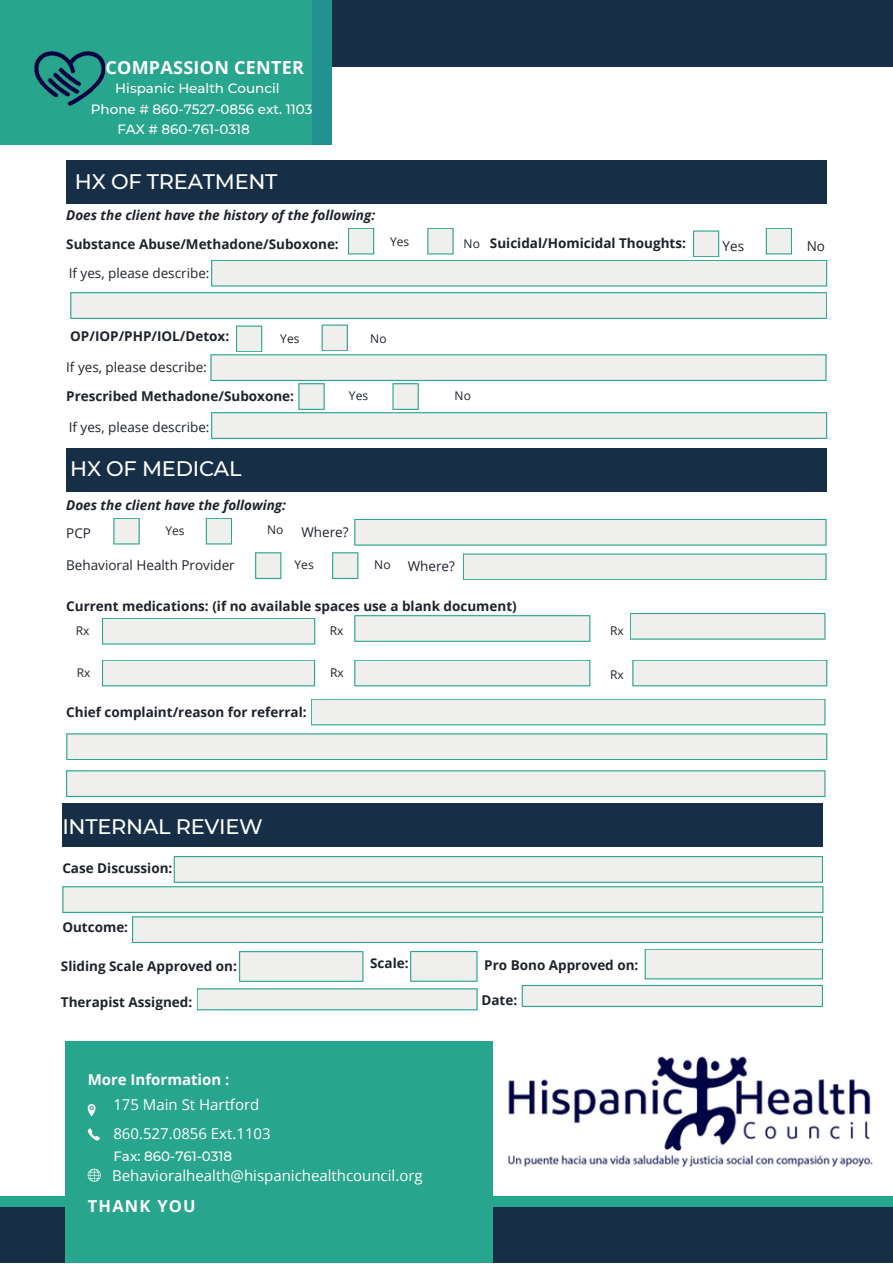
<style>
.page{position:relative;width:893px;height:1264px;background:#fff}
.page>*{position:absolute;margin:0;border:0;box-sizing:border-box;transform-origin:0 0}
.t1{font:500 21px "Montserrat";letter-spacing:-.01em;color:#fff}
.t2{font:700 18px "Open Sans";letter-spacing:.015em;color:#fff}
.t3{font:700 16.5px "Open Sans";letter-spacing:.075em;color:#fff}
.t4{font:15px "Open Sans";color:#fff}
.t5{font:700 15px "Open Sans";color:#fff}
.t6{font:700 13.5px "Open Sans";color:#1e232b}
.t7{font:13.5px "Open Sans";color:#1e232b}
.t8{font:500 13.5px "Montserrat";color:#fff}
.t9{font:italic 700 13.5px "Open Sans";color:#1e232b}
.t10{font:12px "Open Sans";color:#1e232b}
</style>
<div class="page">
<div style="left:332px;top:0;width:560px;height:67px;background:#162f46"></div>
<div style="left:66px;top:160px;width:761px;height:43px;background:#162f46"></div>
<div style="left:66px;top:448px;width:761px;height:43px;background:#162f46"></div>
<div style="left:0;top:0;width:322px;height:144px;background:#28a58d"></div>
<div style="left:312px;top:0;width:20px;height:144px;background:#219291"></div>
<div style="left:0;top:1206px;width:892px;height:56px;background:#162f46"></div>
<div style="left:0;top:1195px;width:892px;height:11px;background:#28a58d"></div>
<div style="left:65px;top:1041px;width:428px;height:221px;background:#28a58d"></div>
<svg style="left:88px;top:1104px;width:7px;height:12px"></svg>
<svg style="left:88px;top:1168px;width:13px;height:13px"></svg>
<svg style="left:88px;top:1128px;width:12px;height:12px"></svg>
<img style="left:34px;top:51px;width:71px;height:55px">
<svg style="left:211px;top:228px;width:616px;height:58px"></svg>
<svg style="left:70px;top:292px;width:757px;height:147px"></svg>
<svg style="left:206px;top:518px;width:26px;height:26px"></svg>
<svg style="left:113px;top:518px;width:27px;height:26px"></svg>
<svg style="left:255px;top:552px;width:26px;height:27px"></svg>
<svg style="left:332px;top:552px;width:26px;height:27px"></svg>
<svg style="left:354px;top:519px;width:472px;height:26px;background:#e2eae7"></svg>
<svg style="left:463px;top:553px;width:363px;height:27px;background:#dfe9e5"></svg>
<svg style="left:102px;top:618px;width:213px;height:26px;background:#e1eae6"></svg>
<svg style="left:102px;top:660px;width:213px;height:26px;background:#e1eae6"></svg>
<svg style="left:354px;top:615px;width:236px;height:27px;background:#dce8e4"></svg>
<svg style="left:354px;top:660px;width:236px;height:26px;background:#e2eae6"></svg>
<svg style="left:630px;top:613px;width:195px;height:26px;background:#e2eae6"></svg>
<svg style="left:632px;top:660px;width:195px;height:26px;background:#e1eae6"></svg>
<svg style="left:66px;top:770px;width:759px;height:27px;background:#dee8e4"></svg>
<svg style="left:66px;top:733px;width:761px;height:27px;background:#dee9e5"></svg>
<svg style="left:311px;top:699px;width:514px;height:26px;background:#e2eae7"></svg>
<div style="left:62px;top:803px;width:761px;height:44px;background:#162f46"></div>
<img style="left:508px;top:1056px;width:365px;height:110px">
<svg style="left:62px;top:856px;width:761px;height:154px"></svg>
<p class="t2" style="left:105px;top:55px;width:200px">COMPASSION CENTER</p>
<p class="t8" style="left:115px;top:80px;width:166px">Hispanic Health Council</p>
<p class="t8" style="left:91px;top:101px;width:223px">Phone # 860-7527-0856 ext. 1103</p>
<p class="t8" style="left:117px;top:121px;width:134px">FAX # 860-761-0318</p>
<p class="t1" style="left:75px;top:168px;width:204px">HX OF TREATMENT</p>
<p class="t9" style="left:66px;top:206px;width:310px">Does the client have the history of the following:</p>
<p class="t6" style="left:66px;top:234px;width:274px">Substance Abuse/Methadone/Suboxone:</p>
<p class="t6" style="left:490px;top:233px;width:197px">Suicidal/Homicidal Thoughts:</p>
<p class="t7" style="left:69px;top:263px;width:142px">If yes, please describe:</p>
<p class="t10" style="left:390px;top:234px;width:21px">Yes</p>
<p class="t10" style="left:463px;top:235px;width:18px">No</p>
<p class="t6" style="left:70px;top:327px;width:160px">OP/IOP/PHP/IOL/Detox:</p>
<p class="t10" style="left:280px;top:330px;width:21px">Yes</p>
<p class="t10" style="left:370px;top:330px;width:18px">No</p>
<p class="t7" style="left:66px;top:358px;width:142px">If yes, please describe:</p>
<p class="t6" style="left:66px;top:386px;width:229px">Prescribed Methadone/Suboxone:</p>
<p class="t10" style="left:349px;top:387px;width:21px">Yes</p>
<p class="t10" style="left:454px;top:387px;width:18px">No</p>
<p class="t7" style="left:69px;top:417px;width:142px">If yes, please describe:</p>
<p class="t1" style="left:70px;top:456px;width:173px">HX OF MEDICAL</p>
<p class="t9" style="left:66px;top:495px;width:221px">Does the client have the following:</p>
<p class="t7" style="left:66px;top:523px;width:26px">PCP</p>
<p class="t7" style="left:66px;top:555px;width:170px">Behavioral Health Provider</p>
<p class="t10" style="left:165px;top:522px;width:21px">Yes</p>
<p class="t10" style="left:267px;top:521px;width:18px">No</p>
<p class="t7" style="left:301px;top:523px;width:49px">Where?</p>
<p class="t10" style="left:294px;top:556px;width:21px">Yes</p>
<p class="t10" style="left:374px;top:556px;width:18px">No</p>
<p class="t7" style="left:408px;top:556px;width:49px">Where?</p>
<p class="t6" style="left:66px;top:597px;width:452px">Current medications: (if no available spaces use a blank document)</p>
<p class="t10" style="left:76px;top:622px;width:15px">Rx</p>
<p class="t10" style="left:610px;top:622px;width:15px">Rx</p>
<p class="t10" style="left:77px;top:664px;width:15px">Rx</p>
<p class="t10" style="left:330px;top:664px;width:15px">Rx</p>
<p class="t10" style="left:610px;top:665px;width:15px">Rx</p>
<p class="t10" style="left:330px;top:622px;width:15px">Rx</p>
<p class="t6" style="left:66px;top:702px;width:242px">Chief complaint/reason for referral:</p>
<p class="t7" style="left:722px;top:237px;width:23px">Yes</p>
<p class="t7" style="left:806px;top:237px;width:20px">No</p>
<p class="t1" style="left:62px;top:814px;width:202px">INTERNAL REVIEW</p>
<p class="t6" style="left:62px;top:858px;width:112px">Case Discussion:</p>
<p class="t6" style="left:62px;top:917px;width:67px">Outcome:</p>
<p class="t6" style="left:61px;top:956px;width:177px">Sliding Scale Approved on:</p>
<p class="t6" style="left:370px;top:953px;width:40px">Scale:</p>
<p class="t6" style="left:484px;top:955px;width:156px">Pro Bono Approved on:</p>
<p class="t6" style="left:61px;top:992px;width:133px">Therapist Assigned:</p>
<p class="t6" style="left:481px;top:990px;width:37px">Date:</p>
<p class="t5" style="left:88px;top:1069px;width:143px">More Information :</p>
<p class="t4" style="left:113px;top:1094px;width:147px">175 Main St Hartford</p>
<p class="t4" style="left:113px;top:1122px;width:159px">860.527.0856 Ext.1103</p>
<p class="t4" style="left:112px;top:1164px;width:312px">Behavioralhealth@hispanichealthcouncil.org</p>
<p class="t3" style="left:88px;top:1194px;width:109px">THANK YOU</p>
<p class="t8" style="left:113px;top:1147px;width:120px">Fax: 860-761-0318</p>
</div>
